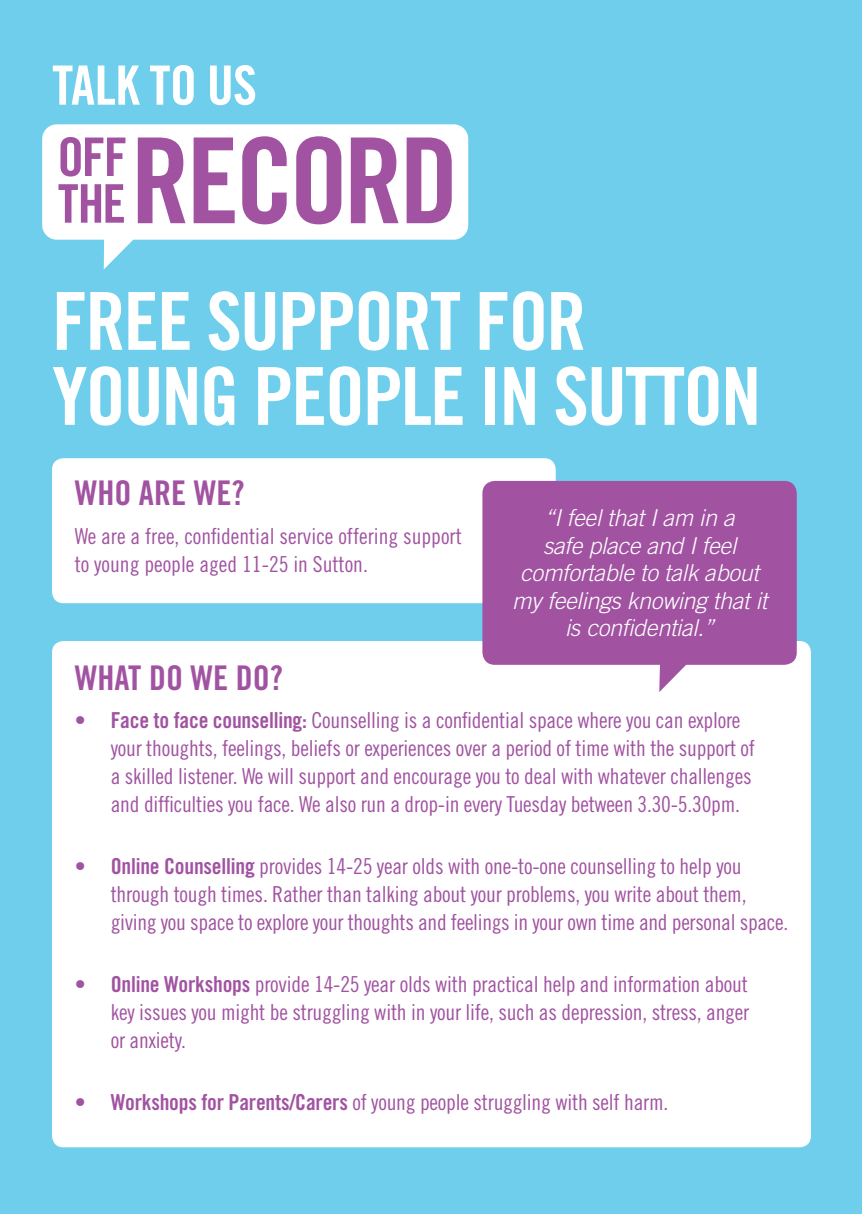
<style>
.page{position:relative;width:862px;height:1214px;background:#fff}
.page>*{position:absolute;margin:0;border:0;box-sizing:border-box;transform-origin:0 0}
.t1{font:80px/75px "Trade Gothic LT Std Bd Cn 20";letter-spacing:-.025em;color:#fff}
.t2{font:34px "Trade Gothic LT Std Bd Cn 20";color:#a153a1}
.Copy{font:italic 300 23.2px/27.4px "Trade Gothic LT Std";letter-spacing:-.01em;color:#fff;text-align:center}
.Bullets{font:22px/28px "Trade Gothic LT Std Cn 18";letter-spacing:-.01em;color:#a153a1}
.s1{font-family:"Trade Gothic LT Std Bd Cn 20"}
</style>
<div class="page">
<div style="left:0;top:0;width:862px;height:1213px;background:#6eceeb"></div>
<div style="left:52px;top:458px;width:504px;height:145px;background:#fff;border-radius:11px"></div>
<div style="left:52px;top:641px;width:759px;height:506px;background:#fff;border-radius:11px"></div>
<div style="left:482px;top:481px;width:315px;height:183px;background:#a153a1;border-radius:12px"></div>
<svg style="left:659px;top:664px;width:28px;height:28px"></svg>
<svg style="left:53px;top:65px;width:87px;height:40px"></svg>
<svg style="left:150px;top:65px;width:44px;height:40px"></svg>
<svg style="left:210px;top:65px;width:45px;height:40px"></svg>
<svg style="left:42px;top:124px;width:426px;height:145px;fill:#fff"></svg>
<svg style="left:60px;top:137px;width:65px;height:40px;background:#d0aad0"></svg>
<svg style="left:58px;top:184px;width:66px;height:39px;background:#cea7ce"></svg>
<svg style="left:138px;top:137px;width:47px;height:86px;background:#bf8abf"></svg>
<svg style="left:193px;top:137px;width:42px;height:86px;background:#c698c6"></svg>
<svg style="left:242px;top:136px;width:45px;height:88px;background:#c99cc9"></svg>
<svg style="left:296px;top:136px;width:45px;height:88px;background:#c08bc0"></svg>
<svg style="left:350px;top:137px;width:48px;height:86px;background:#c08cc0"></svg>
<svg style="left:406px;top:137px;width:46px;height:86px;background:#be88be"></svg>
<p class="t1" style="left:52px;top:283px;width:710px">FREE SUPPORT FOR<br>YOUNG PEOPLE IN SUTTON</p>
<p class="t2" style="left:75px;top:472px;width:171px">WHO ARE WE?</p>
<p class="Bullets" style="left:75px;top:521px;width:388px">We are a free, confidential service offering support</p>
<p class="Bullets" style="left:75px;top:549px;width:295px">to young people aged 11-25 in Sutton.</p>
<p class="Copy" style="left:512px;top:504px;width:257px">“I feel that I am in a<br>safe place and I feel comfortable to talk about my feelings knowing that it is confidential.”</p>
<p class="t2" style="left:75px;top:657px;width:210px">WHAT DO WE DO?</p>
<p class="Bullets" style="left:111px;top:706px;width:646px;text-indent:-36px"><span class="s1">• Face to face counselling:</span> Counselling is a confidential space where you can explore your thoughts, feelings, beliefs or experiences over a period of time with the support of a skilled listener. We will support and encourage you to deal with whatever challenges and difficulties you face. We also run a drop-in every Tuesday between 3.30-5.30pm.</p>
<p class="Bullets" style="left:111px;top:851px;width:679px;text-indent:-36px"><span class="s1">• Online Counselling</span> provides 14-25 year olds with one-to-one counselling to help you through tough times. Rather than talking about your problems, you write about them, giving you space to explore your thoughts and feelings in your own time and personal space.</p>
<p class="Bullets" style="left:111px;top:969px;width:640px;text-align:justify;text-indent:-36px"><span class="s1">• Online Workshops</span> provide 14-25 year olds with practical help and information about key issues you might be struggling with in your life, such as depression, stress, anger or anxiety.</p>
<p class="Bullets" style="left:75px;top:1087px;width:595px"><span class="s1">• Workshops for Parents/Carers</span> of young people struggling with self harm.</p>
</div>
